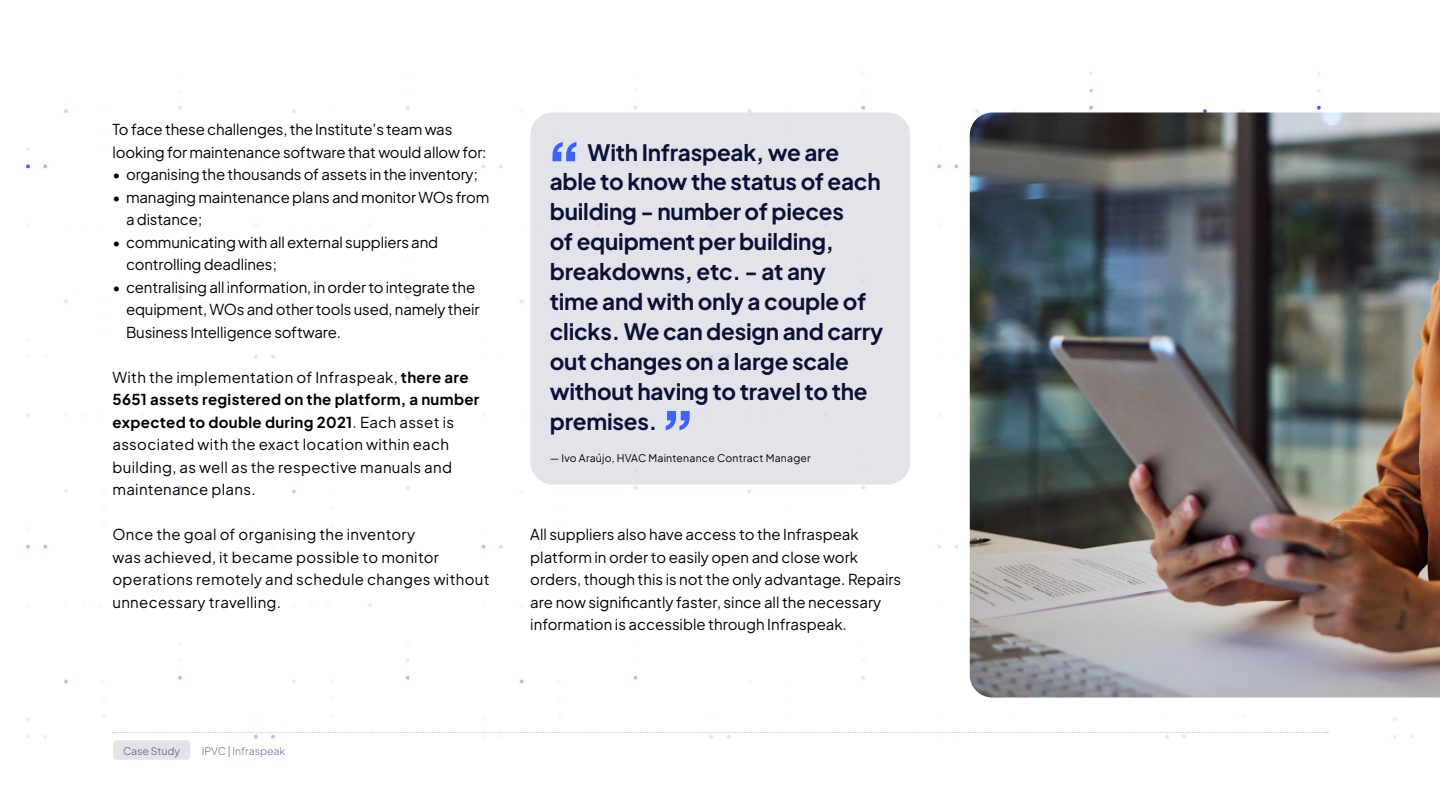
<style>
.page{position:relative;width:1440px;height:810px;background:#fff}
.page>*{position:absolute;margin:0;border:0;box-sizing:border-box;transform-origin:0 0}
.t1{font:700 67.5px "Plus Jakarta Sans";color:#3d61ff}
.t2{font:700 22.5px/30px "Plus Jakarta Sans";letter-spacing:-.01em;color:#0d1036}
.t3{font:15px/22.5px "Plus Jakarta Sans";color:#000}
.t4{font:15px/22.5px "Plus Jakarta Sans";letter-spacing:.02em;color:#000}
.t5{font:10.5px "Plus Jakarta Sans";letter-spacing:.02em;color:#000}
.t6{font:300 10.5px "Plus Jakarta Sans";color:#6c7694}
.t7{font:10.5px "Plus Jakarta Sans";color:#6c7694}
.s1{font-weight:700}
</style>
<div class="page">
<svg style="left:113px;top:732px;width:1215px;height:1px"></svg>
<div style="left:530px;top:112px;width:380px;height:372px;background:#e2e4ea;border-radius:22px"></div>
<div style="left:113px;top:740px;width:77px;height:20px;background:#e2e4ea;border-radius:4px"></div>
<img style="left:970px;top:112px;width:470px;height:586px">
<p class="t3" style="left:112px;top:117px;width:376px">To face these challenges, the Institute’s team was looking for maintenance software that would allow for:</p>
<p class="t3" style="left:112px;top:162px;width:367px">• organising the thousands of assets in the inventory;</p>
<p class="t3" style="left:126px;top:184px;width:365px;text-indent:-14px">• managing maintenance plans and monitor WOs from a distance;</p>
<p class="t3" style="left:126px;top:229px;width:314px;text-indent:-14px">• communicating with all external suppliers and controlling deadlines;</p>
<p class="t3" style="left:126px;top:274px;width:355px;text-indent:-14px">• centralising all information, in order to integrate the equipment, WOs and other tools used, namely their<br>Business Intelligence software.</p>
<p class="t4" style="left:112px;top:364px;width:368px">With the implementation of Infraspeak, <span class="s1">there are 5651 assets registered on the platform, a number expected to double during 2021</span>. Each asset is associated with the exact location within each building, as well as the respective manuals and maintenance plans.</p>
<p class="t4" style="left:112px;top:522px;width:379px">Once the goal of organising the inventory<br>was achieved, it became possible to monitor operations remotely and schedule changes without unnecessary travelling.</p>
<p class="t3" style="left:530px;top:522px;width:372px">All suppliers also have access to the Infraspeak platform in order to easily open and close work orders, though this is not the only advantage. Repairs are now significantly faster, since all the necessary information is accessible through Infraspeak.</p>
<h1 class="t1" style="left:546px;top:113px;width:39px">“</h1>
<p class="t2" style="left:550px;top:135px;width:335px;text-indent:38px">With Infraspeak, we are able to know the status of each building - number of pieces<br>of equipment per building, breakdowns, etc. - at any<br>time and with only a couple of clicks. We can design and carry out changes on a large scale without having to travel to the premises.</p>
<h1 class="t1" style="left:697px;top:459px;width:39px;rotate:-180deg">“</h1>
<p class="t5" style="left:550px;top:449px;width:262px">— Ivo Araújo, HVAC Maintenance Contract Manager</p>
<p class="t7" style="left:123px;top:742px;width:59px">Case Study</p>
<p class="t6" style="left:202px;top:742px;width:85px">IPVC | Infraspeak</p>
</div>
